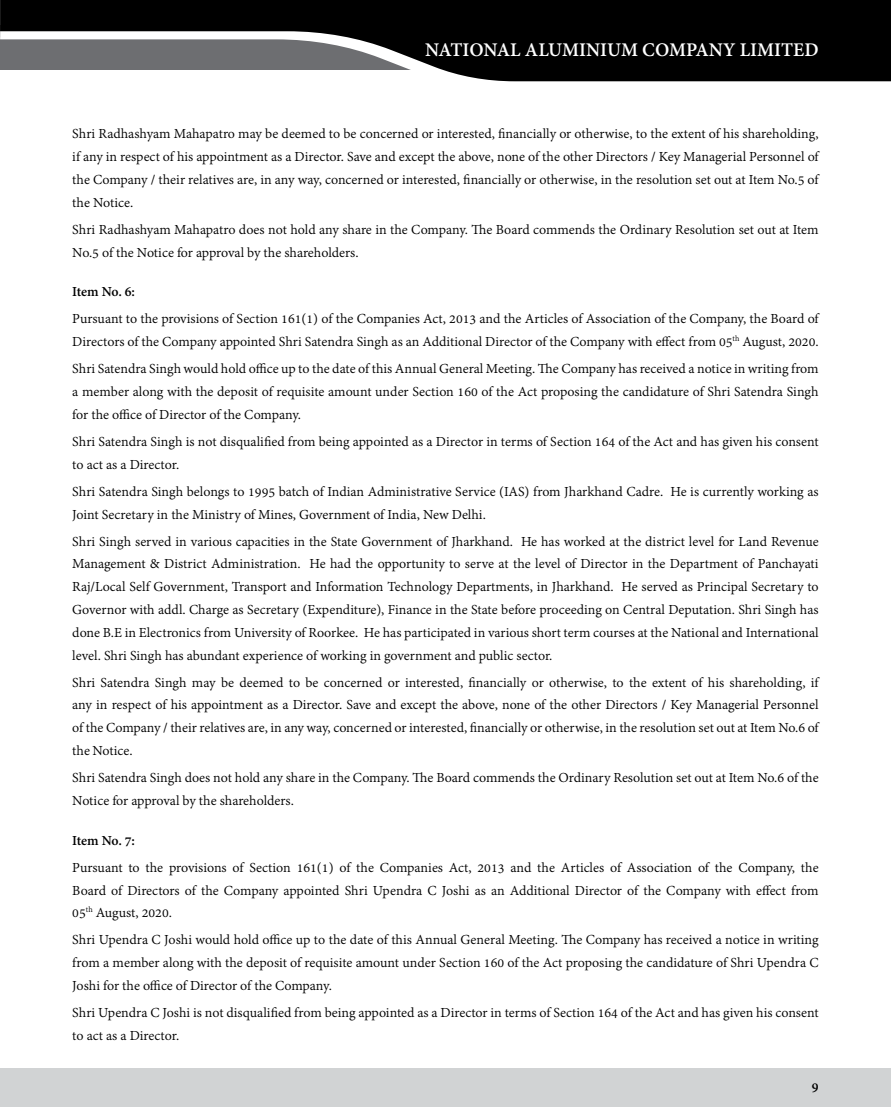
<style>
.page{position:relative;width:891px;height:1107px;background:#fff}
.page>*{position:absolute;margin:0;border:0;box-sizing:border-box;transform-origin:0 0}
.t1{font:700 21px "Adobe Devanagari";color:#fff}
.t2{font:15px/22.8px "Adobe Devanagari";color:#000;text-align:justify}
.t3{font:700 15px "Adobe Devanagari";letter-spacing:-.015em;color:#000}
</style>
<div class="page">
<div style="left:0;top:0;width:891px;height:31px;background:#000"></div>
<svg style="left:0;top:31px;width:891px;height:51px;fill:#000"></svg>
<div style="left:0;top:1069px;width:891px;height:38px;background:#d1d3d4"></div>
<h1 class="t1" style="left:425px;top:38px;width:395px">NATIONAL ALUMINIUM COMPANY LIMITED</h1>
<p class="t2" style="left:72px;top:124px;width:748px">Shri Radhashyam Mahapatro may be deemed to be concerned or interested, financially or otherwise, to the extent of his shareholding, if any in respect of his appointment as a Director. Save and except the above, none of the other Directors / Key Managerial Personnel of the Company / their relatives are, in any way, concerned or interested, financially or otherwise, in the resolution set out at Item No.5 of the Notice.</p>
<p class="t2" style="left:72px;top:219px;width:748px">Shri Radhashyam Mahapatro does not hold any share in the Company. The Board commends the Ordinary Resolution set out at Item<br>No.5 of the Notice for approval by the shareholders.</p>
<p class="t3" style="left:72px;top:283px;width:64px">Item No. 6:</p>
<p class="t2" style="left:72px;top:309px;width:748px">Pursuant to the provisions of Section 161(1) of the Companies Act, 2013 and the Articles of Association of the Company, the Board of<br>Directors of the Company appointed Shri Satendra Singh as an Additional Director of the Company with effect from 05<sup>th</sup> August, 2020.</p>
<p class="t2" style="left:72px;top:359px;width:748px">Shri Satendra Singh would hold office up to the date of this Annual General Meeting. The Company has received a notice in writing from a member along with the deposit of requisite amount under Section 160 of the Act proposing the candidature of Shri Satendra Singh for the office of Director of the Company.</p>
<p class="t2" style="left:72px;top:431px;width:748px">Shri Satendra Singh is not disqualified from being appointed as a Director in terms of Section 164 of the Act and has given his consent to act as a Director.</p>
<p class="t2" style="left:72px;top:481px;width:748px">Shri Satendra Singh belongs to 1995 batch of Indian Administrative Service (IAS) from Jharkhand Cadre. He is currently working as<br>Joint Secretary in the Ministry of Mines, Government of India, New Delhi.</p>
<p class="t2" style="left:72px;top:531px;width:748px">Shri Singh served in various capacities in the State Government of Jharkhand. He has worked at the district level for Land Revenue Management &amp; District Administration. He had the opportunity to serve at the level of Director in the Department of Panchayati Raj/Local Self Government, Transport and Information Technology Departments, in Jharkhand. He served as Principal Secretary to Governor with addl. Charge as Secretary (Expenditure), Finance in the State before proceeding on Central Deputation. Shri Singh has done B.E in Electronics from University of Roorkee. He has participated in various short term courses at the National and International level. Shri Singh has abundant experience of working in government and public sector.</p>
<p class="t2" style="left:72px;top:672px;width:748px">Shri Satendra Singh may be deemed to be concerned or interested, financially or otherwise, to the extent of his shareholding, if any in respect of his appointment as a Director. Save and except the above, none of the other Directors / Key Managerial Personnel of the Company / their relatives are, in any way, concerned or interested, financially or otherwise, in the resolution set out at Item No.6 of the Notice.</p>
<p class="t2" style="left:72px;top:768px;width:748px">Shri Satendra Singh does not hold any share in the Company. The Board commends the Ordinary Resolution set out at Item No.6 of the<br>Notice for approval by the shareholders.</p>
<p class="t3" style="left:72px;top:832px;width:64px">Item No. 7:</p>
<p class="t2" style="left:72px;top:857px;width:748px">Pursuant to the provisions of Section 161(1) of the Companies Act, 2013 and the Articles of Association of the Company, the Board of Directors of the Company appointed Shri Upendra C Joshi as an Additional Director of the Company with effect from 05<sup>th</sup> August, 2020.</p>
<p class="t2" style="left:72px;top:930px;width:748px">Shri Upendra C Joshi would hold office up to the date of this Annual General Meeting. The Company has received a notice in writing from a member along with the deposit of requisite amount under Section 160 of the Act proposing the candidature of Shri Upendra C Joshi for the office of Director of the Company.</p>
<p class="t2" style="left:72px;top:1003px;width:748px">Shri Upendra C Joshi is not disqualified from being appointed as a Director in terms of Section 164 of the Act and has given his consent to act as a Director.</p>
<p class="t3" style="left:812px;top:1078px;width:8px">9</p>
</div>
